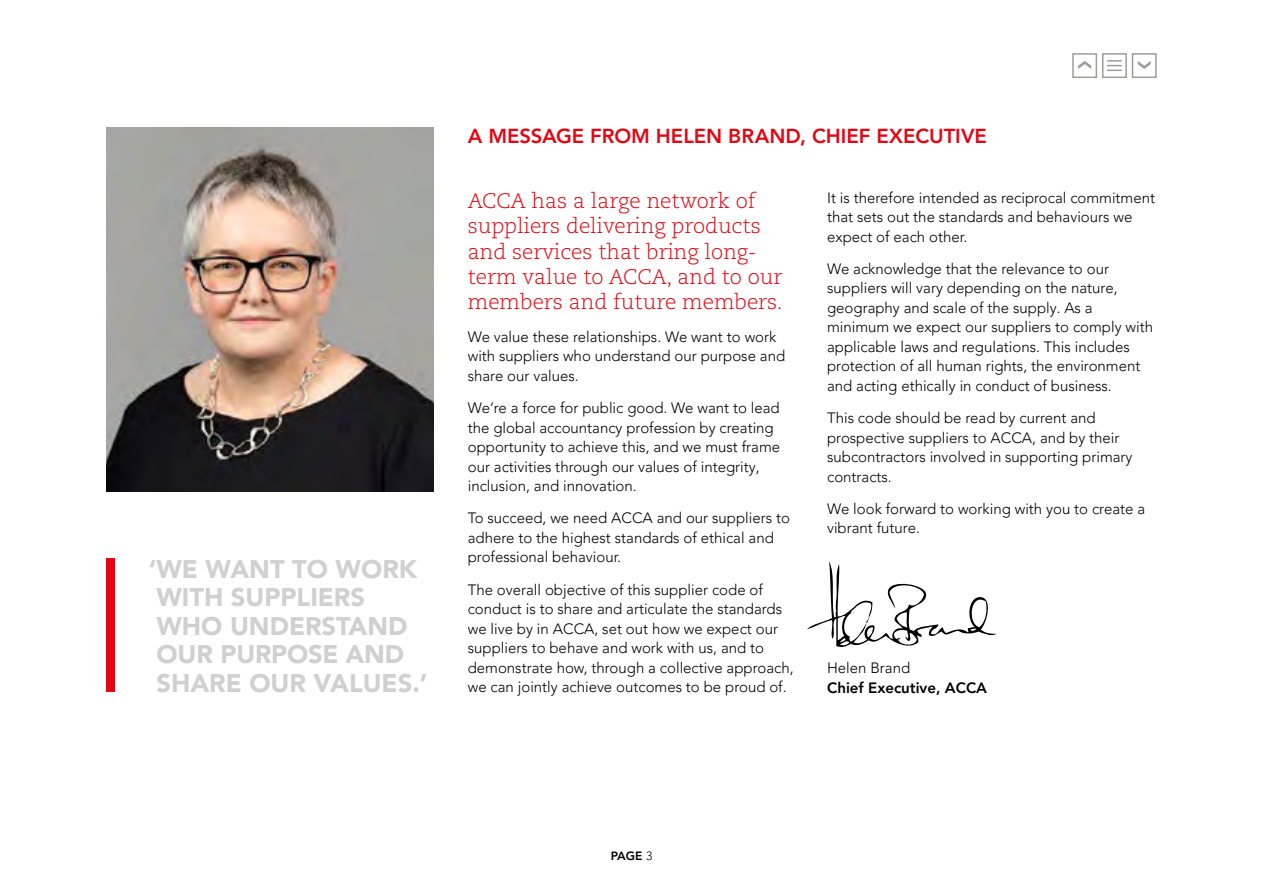
<style>
.page{position:relative;width:1263px;height:893px;background:#fff}
.page>*{position:absolute;margin:0;border:0;box-sizing:border-box;transform-origin:0 0}
.t1{font:900 25.5px/28.5px "Avenir LT Pro";color:#d0d0d0}
.t2{font:300 21px/25.5px "Caecilia LT Std";color:#e30613}
.t3{font:800 20.25px "Avenir LT Pro";color:#e30613}
.t4{font:300 15px/19.5px "Avenir LT Pro";color:#000}
.t5{font:800 15px "Avenir LT Pro";color:#000}
.t6{font:800 12px "Avenir LT Pro";color:#000}
.s1{font-weight:300}
</style>
<div class="page">
<img style="left:106px;top:128px;width:328px;height:364px">
<div style="left:106px;top:558px;width:9px;height:134px;background:#e30613"></div>
<div style="left:1102px;top:53px;width:25px;height:25px;border:2px solid #9d9d9c"></div>
<svg style="left:1107px;top:60px;width:15px;height:11px"></svg>
<div style="left:1072px;top:53px;width:25px;height:25px;border:2px solid #9d9d9c"></div>
<svg style="left:1078px;top:61px;width:13px;height:8px"></svg>
<div style="left:1132px;top:53px;width:25px;height:25px;border:2px solid #9d9d9c"></div>
<svg style="left:1138px;top:61px;width:13px;height:8px"></svg>
<svg style="left:807px;top:561px;width:189px;height:86px"></svg>
<h1 class="t1" style="left:149px;top:555px;width:280px">‘WE WANT TO WORK<br>WITH SUPPLIERS<br>WHO UNDERSTAND<br>OUR PURPOSE AND<br>SHARE OUR VALUES.’</h1>
<h3 class="t3" style="left:468px;top:124px;width:521px">A MESSAGE FROM HELEN BRAND, CHIEF EXECUTIVE</h3>
<h2 class="t2" style="left:468px;top:188px;width:316px">ACCA has a large network of suppliers delivering products and services that bring long&shy;term value to ACCA, and to our members and future members.</h2>
<p class="t4" style="left:468px;top:327px;width:319px">We value these relationships. We want to work with suppliers who understand our purpose and share our values.</p>
<p class="t4" style="left:468px;top:398px;width:314px">We’re a force for public good. We want to lead the global accountancy profession by creating opportunity to achieve this, and we must frame our activities through our values of integrity, inclusion, and innovation.</p>
<p class="t4" style="left:468px;top:508px;width:324px">To succeed, we need ACCA and our suppliers to adhere to the highest standards of ethical and professional behaviour.</p>
<p class="t4" style="left:468px;top:580px;width:327px">The overall objective of this supplier code of conduct is to share and articulate the standards we live by in ACCA, set out how we expect our suppliers to behave and work with us, and to demonstrate how, through a collective approach, we can jointly achieve outcomes to be proud of.</p>
<p class="t4" style="left:827px;top:188px;width:329px">It is therefore intended as reciprocal commitment that sets out the standards and behaviours we expect of each other.</p>
<p class="t4" style="left:827px;top:259px;width:327px">We acknowledge that the relevance to our suppliers will vary depending on the nature, geography and scale of the supply. As a minimum we expect our suppliers to comply with applicable laws and regulations. This includes protection of all human rights, the environment and acting ethically in conduct of business.</p>
<p class="t4" style="left:827px;top:408px;width:307px">This code should be read by current and prospective suppliers to ACCA, and by their subcontractors involved in supporting primary contracts.</p>
<p class="t4" style="left:827px;top:499px;width:320px">We look forward to working with you to create a vibrant future.</p>
<p class="t4" style="left:827px;top:658px;width:85px">Helen Brand</p>
<p class="t5" style="left:827px;top:678px;width:162px">Chief Executive, ACCA</p>
<p class="t6" style="left:611px;top:848px;width:43px">PAGE <span class="s1">3</span></p>
</div>
